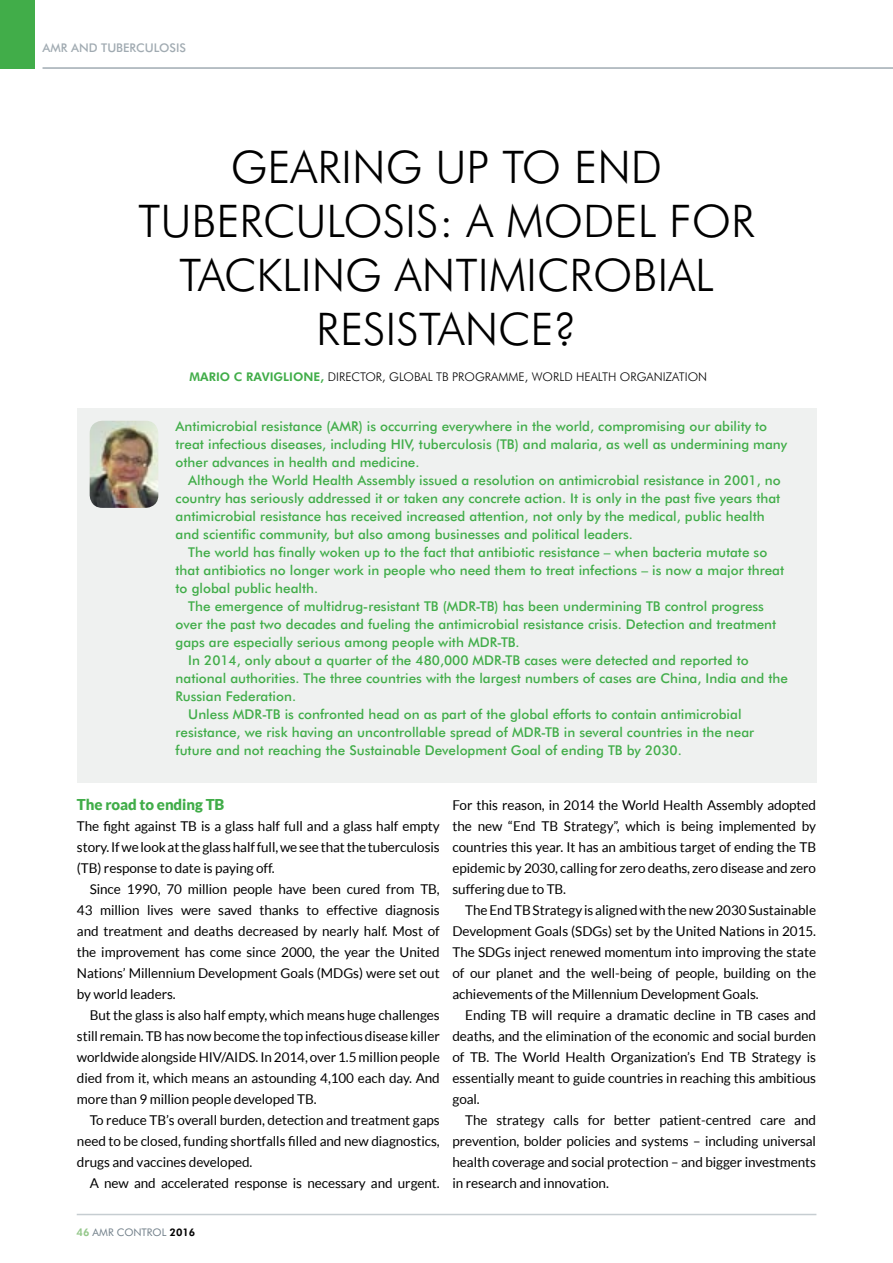
<style>
.page{position:relative;width:893px;height:1263px;background:#fff}
.page>*{position:absolute;margin:0;border:0;box-sizing:border-box;transform-origin:0 0}
.t1{font:300 45px/54px "Futura BT";color:#000;text-align:center}
.t2{font:900 15px "Lato";letter-spacing:-.005em;color:#41ad49}
.t3{font:13.5px/21px "Lato";letter-spacing:-.005em;color:#000;text-align:justify}
.t4{font:500 13.5px/18px "Futura BT";color:#41ad49}
.t5{font:300 12px "Futura BT";color:#000}
.t6{font:500 12px "Futura BT";color:#a1abb2}
.t7{font:10.5px "Futura BT";color:#72808a}
.s1{font-weight:800;color:#41ad49}
.s2{font-weight:800;color:#93c789}
.s3{font-weight:800;color:#000}
</style>
<div class="page">
<div style="left:0;top:0;width:34px;height:69px;background:#41ad49"></div>
<hr style="left:43px;top:67px;width:850px;height:2px;background:#a1abb2">
<div style="left:77px;top:408px;width:739px;height:374px;background:#eff1f0"></div>
<img style="left:90px;top:421px;width:68px;height:87px">
<hr style="left:77px;top:1214px;width:739px;height:1px;background:#c6cdd1">
<p class="t6" style="left:43px;top:40px;width:145px">AMR AND TUBERCULOSIS</p>
<h1 class="t1" style="left:138px;top:140px;width:618px">GEARING UP TO END<br>TUBERCULOSIS: A MODEL FOR<br>TACKLING ANTIMICROBIAL<br>RESISTANCE?</h1>
<p class="t5" style="left:190px;top:370px;width:519px"><span class="s1">MARIO C RAVIGLIONE,</span> DIRECTOR, GLOBAL TB PROGRAMME, WORLD HEALTH ORGANIZATION</p>
<p class="t4" style="left:176px;top:417px;width:613px">Antimicrobial resistance (AMR) is occurring everywhere in the world, compromising our ability to treat infectious diseases, including HIV, tuberculosis (TB) and malaria, as well as undermining many other advances in health and medicine.</p>
<p class="t4" style="left:176px;top:471px;width:607px;text-indent:13px">Although the World Health Assembly issued a resolution on antimicrobial resistance in 2001, no country has seriously addressed it or taken any concrete action. It is only in the past five years that antimicrobial resistance has received increased attention, not only by the medical, public health and scientific community, but also among businesses and political leaders.</p>
<p class="t4" style="left:176px;top:543px;width:610px;text-indent:13px">The world has finally woken up to the fact that antibiotic resistance – when bacteria mutate so that antibiotics no longer work in people who need them to treat infections – is now a major threat to global public health.</p>
<p class="t4" style="left:188px;top:597px;width:577px">The emergence of multidrug-resistant TB (MDR-TB) has been undermining TB control progress</p>
<p class="t4" style="left:176px;top:615px;width:602px">over the past two decades and fueling the antimicrobial resistance crisis. Detection and treatment</p>
<p class="t4" style="left:176px;top:633px;width:345px">gaps are especially serious among people with MDR-TB.</p>
<p class="t4" style="left:188px;top:651px;width:562px">In 2014, only about a quarter of the 480,000 MDR-TB cases were detected and reported to</p>
<p class="t4" style="left:176px;top:669px;width:614px">national authorities. The three countries with the largest numbers of cases are China, India and the</p>
<p class="t4" style="left:176px;top:687px;width:122px">Russian Federation.</p>
<p class="t4" style="left:188px;top:705px;width:555px">Unless MDR-TB is confronted head on as part of the global efforts to contain antimicrobial</p>
<p class="t4" style="left:176px;top:723px;width:580px">resistance, we risk having an uncontrollable spread of MDR-TB in several countries in the near</p>
<p class="t4" style="left:176px;top:741px;width:508px">future and not reaching the Sustainable Development Goal of ending TB by 2030.</p>
<p class="t2" style="left:77px;top:796px;width:149px">The road to ending TB</p>
<p class="t3" style="left:77px;top:816px;width:364px">The fight against TB is a glass half full and a glass half empty story. If we look at the glass half full, we see that the tuberculosis (TB) response to date is paying off.</p>
<p class="t3" style="left:77px;top:879px;width:364px;text-indent:13px">Since 1990, 70 million people have been cured from TB, 43 million lives were saved thanks to effective diagnosis and treatment and deaths decreased by nearly half. Most of the improvement has come since 2000, the year the United Nations’ Millennium Development Goals (MDGs) were set out by world leaders.</p>
<p class="t3" style="left:77px;top:1005px;width:364px;text-indent:13px">But the glass is also half empty, which means huge challenges still remain. TB has now become the top infectious disease killer worldwide alongside HIV/AIDS. In 2014, over 1.5 million people died from it, which means an astounding 4,100 each day. And more than 9 million people developed TB.</p>
<p class="t3" style="left:77px;top:1110px;width:364px;text-indent:13px">To reduce TB’s overall burden, detection and treatment gaps need to be closed, funding shortfalls filled and new diagnostics, drugs and vaccines developed.</p>
<p class="t3" style="left:90px;top:1173px;width:352px">A new and accelerated response is necessary and urgent.</p>
<p class="t3" style="left:452px;top:795px;width:365px">For this reason, in 2014 the World Health Assembly adopted the new “End TB Strategy”, which is being implemented by countries this year. It has an ambitious target of ending the TB epidemic by 2030, calling for zero deaths, zero disease and zero suffering due to TB.</p>
<p class="t3" style="left:452px;top:900px;width:365px;text-indent:13px">The End TB Strategy is aligned with the new 2030 Sustainable Development Goals (SDGs) set by the United Nations in 2015.<br>The SDGs inject renewed momentum into improving the state of our planet and the well-being of people, building on the achievements of the Millennium Development Goals.</p>
<p class="t3" style="left:452px;top:1005px;width:365px;text-indent:13px">Ending TB will require a dramatic decline in TB cases and deaths, and the elimination of the economic and social burden of TB. The World Health Organization’s End TB Strategy is essentially meant to guide countries in reaching this ambitious goal.</p>
<p class="t3" style="left:452px;top:1110px;width:365px;text-indent:13px">The strategy calls for better patient-centred care and prevention, bolder policies and systems – including universal health coverage and social protection – and bigger investments in research and innovation.</p>
<p class="t7" style="left:77px;top:1226px;width:120px"><span class="s2">46</span> AMR CONTROL <span class="s3">2016</span></p>
</div>
